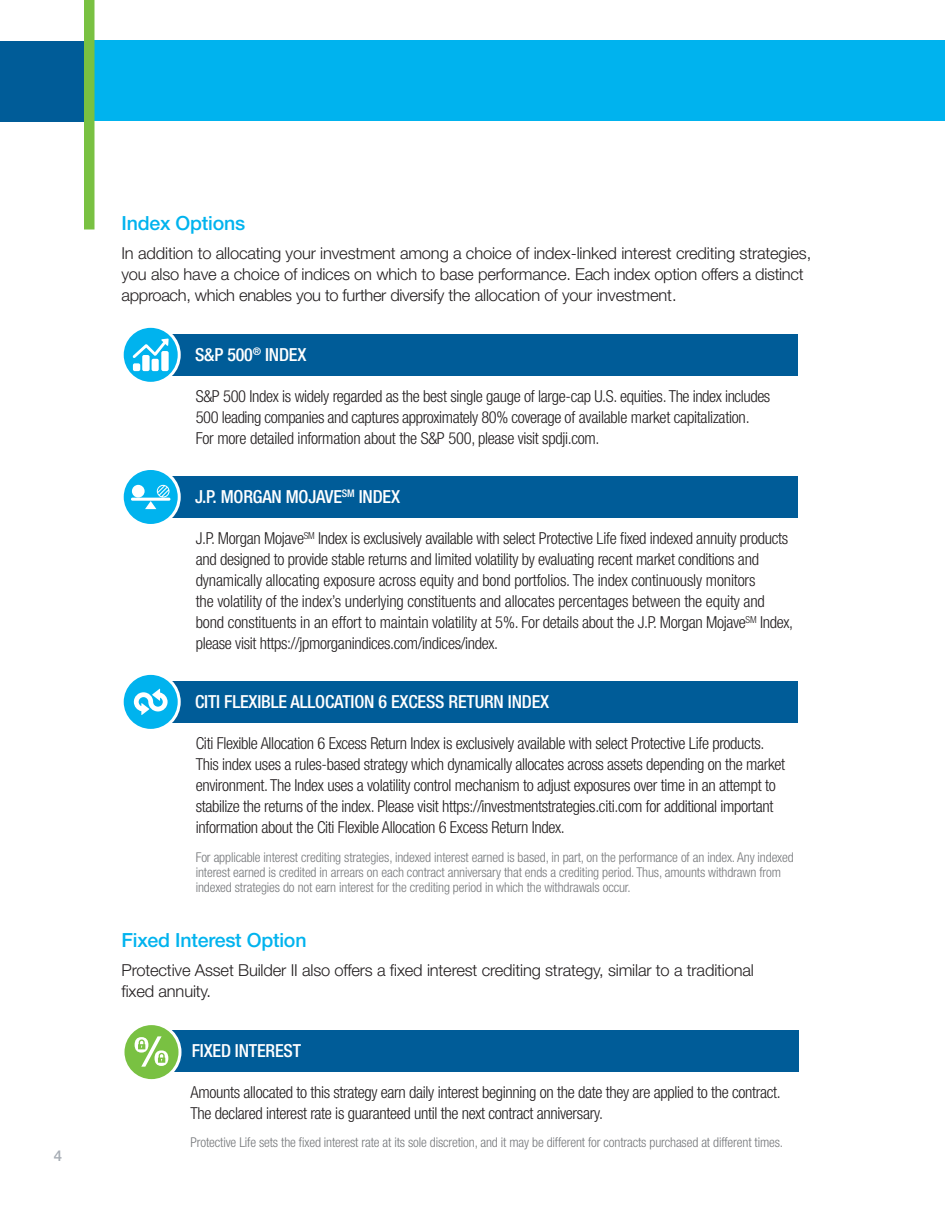
<style>
.page{position:relative;width:945px;height:1215px;background:#fff}
.page>*{position:absolute;margin:0;border:0;box-sizing:border-box;transform-origin:0 0}
.t1{font:500 19.5px "Helvetica Neue LT Std";letter-spacing:-.01em;color:#00b3ee}
.t2{font:500 condensed 18px "Helvetica Neue LT Std";letter-spacing:-.01em;color:#fff}
.t3{font:300 condensed 16.5px/21px "Helvetica Neue LT Std";letter-spacing:-.02em;color:#231f20}
.t4{font:300 16.5px/21px "Helvetica Neue LT Std";letter-spacing:-.01em;color:#231f20}
.t5{font:500 15px "Helvetica Neue LT Std";color:#a6acb4}
.t6{font:300 condensed 13.5px/15px "Helvetica Neue LT Std";letter-spacing:-.01em;color:#76787b}
</style>
<div class="page">
<div style="left:150px;top:334px;width:648px;height:41px;background:#005c98"></div>
<svg style="left:122px;top:326px;width:57px;height:57px"></svg>
<div style="left:121px;top:325px;width:60px;height:60px;border:3px solid #fff;border-radius:50%"></div>
<svg style="left:133px;top:339px;width:36px;height:19px"></svg>
<div style="left:133px;top:363px;width:7px;height:8px;background:#fff;border-radius:2px"></div>
<div style="left:142px;top:355px;width:8px;height:16px;background:#fff;border-radius:2px"></div>
<div style="left:152px;top:359px;width:7px;height:12px;background:#fff;border-radius:2px"></div>
<div style="left:161px;top:351px;width:8px;height:20px;background:#fff;border-radius:2px"></div>
<div style="left:150px;top:681px;width:648px;height:41px;background:#005c98"></div>
<div style="left:122px;top:673px;width:57px;height:57px;background:#00b3ee;border-radius:50%"></div>
<div style="left:121px;top:672px;width:60px;height:60px;border:3px solid #fff;border-radius:50%"></div>
<svg style="left:134px;top:689px;width:34px;height:26px"></svg>
<div style="left:151px;top:1030px;width:648px;height:42px;background:#005c98"></div>
<svg style="left:123px;top:1024px;width:57px;height:57px"></svg>
<div style="left:122px;top:1022px;width:60px;height:60px;border:3px solid #fff;border-radius:50%"></div>
<svg style="left:135px;top:1036px;width:33px;height:31px"></svg>
<div style="left:150px;top:476px;width:648px;height:42px;background:#005c98"></div>
<div style="left:122px;top:468px;width:57px;height:57px;background:#00b3ee;border-radius:50%"></div>
<div style="left:121px;top:467px;width:60px;height:60px;border:3px solid #fff;border-radius:50%"></div>
<hr style="left:131px;top:498px;width:39px;height:3px;background:#fff;border-radius:2px">
<div style="left:132px;top:485px;width:13px;height:13px;background:#fff;border-radius:50%"></div>
<svg style="left:145px;top:485px;width:25px;height:24px"></svg>
<div style="left:89px;top:40px;width:856px;height:81px;background:#00b3ee"></div>
<div style="left:0;top:41px;width:89px;height:81px;background:#005c98"></div>
<div style="left:84px;top:0;width:10px;height:230px;background:#79c142"></div>
<p class="t5" style="left:54px;top:1147px;width:10px">4</p>
<p class="t1" style="left:122px;top:211px;width:125px">Index Options</p>
<p class="t4" style="left:122px;top:242px;width:691px">In addition to allocating your investment among a choice of index-linked interest crediting strategies, you also have a choice of indices on which to base performance. Each index option offers a distinct approach, which enables you to further diversify the allocation of your investment.</p>
<p class="t2" style="left:195px;top:344px;width:113px">S&amp;P 500<sup>®</sup> INDEX</p>
<p class="t3" style="left:196px;top:386px;width:576px">S&amp;P 500 Index is widely regarded as the best single gauge of large-cap U.S. equities. The index includes<br>500 leading companies and captures approximately 80% coverage of available market capitalization.<br>For more detailed information about the S&amp;P 500, please visit spdji.com.</p>
<p class="t2" style="left:195px;top:486px;width:206px">J.P. MORGAN MOJAVE<sup>SM</sup> INDEX</p>
<p class="t3" style="left:196px;top:528px;width:599px">J.P. Morgan Mojave<sup>SM</sup> Index is exclusively available with select Protective Life fixed indexed annuity products and designed to provide stable returns and limited volatility by evaluating recent market conditions and dynamically allocating exposure across equity and bond portfolios. The index continuously monitors<br>the volatility of the index’s underlying constituents and allocates percentages between the equity and bond constituents in an effort to maintain volatility at 5%. For details about the J.P. Morgan Mojave<sup>SM</sup> Index, please visit https://jpmorganindices.com/indices/index.</p>
<p class="t2" style="left:195px;top:691px;width:356px">CITI FLEXIBLE ALLOCATION 6 EXCESS RETURN INDEX</p>
<p class="t3" style="left:196px;top:733px;width:591px">Citi Flexible Allocation 6 Excess Return Index is exclusively available with select Protective Life products.<br>This index uses a rules-based strategy which dynamically allocates across assets depending on the market environment. The Index uses a volatility control mechanism to adjust exposures over time in an attempt to stabilize the returns of the index. Please visit https://investmentstrategies.citi.com for additional important information about the Citi Flexible Allocation 6 Excess Return Index.</p>
<p class="t6" style="left:196px;top:849px;width:600px">For applicable interest crediting strategies, indexed interest earned is based, in part, on the performance of an index. Any indexed interest earned is credited in arrears on each contract anniversary that ends a crediting period. Thus, amounts withdrawn from indexed strategies do not earn interest for the crediting period in which the withdrawals occur.</p>
<p class="t1" style="left:122px;top:928px;width:187px">Fixed Interest Option</p>
<p class="t4" style="left:122px;top:960px;width:634px">Protective Asset Builder II also offers a fixed interest crediting strategy, similar to a traditional fixed annuity.</p>
<p class="t2" style="left:192px;top:1040px;width:111px">FIXED INTEREST</p>
<p class="t3" style="left:191px;top:1081px;width:592px">Amounts allocated to this strategy earn daily interest beginning on the date they are applied to the contract.<br>The declared interest rate is guaranteed until the next contract anniversary.</p>
<p class="t6" style="left:191px;top:1135px;width:594px">Protective Life sets the fixed interest rate at its sole discretion, and it may be different for contracts purchased at different times.</p>
</div>
